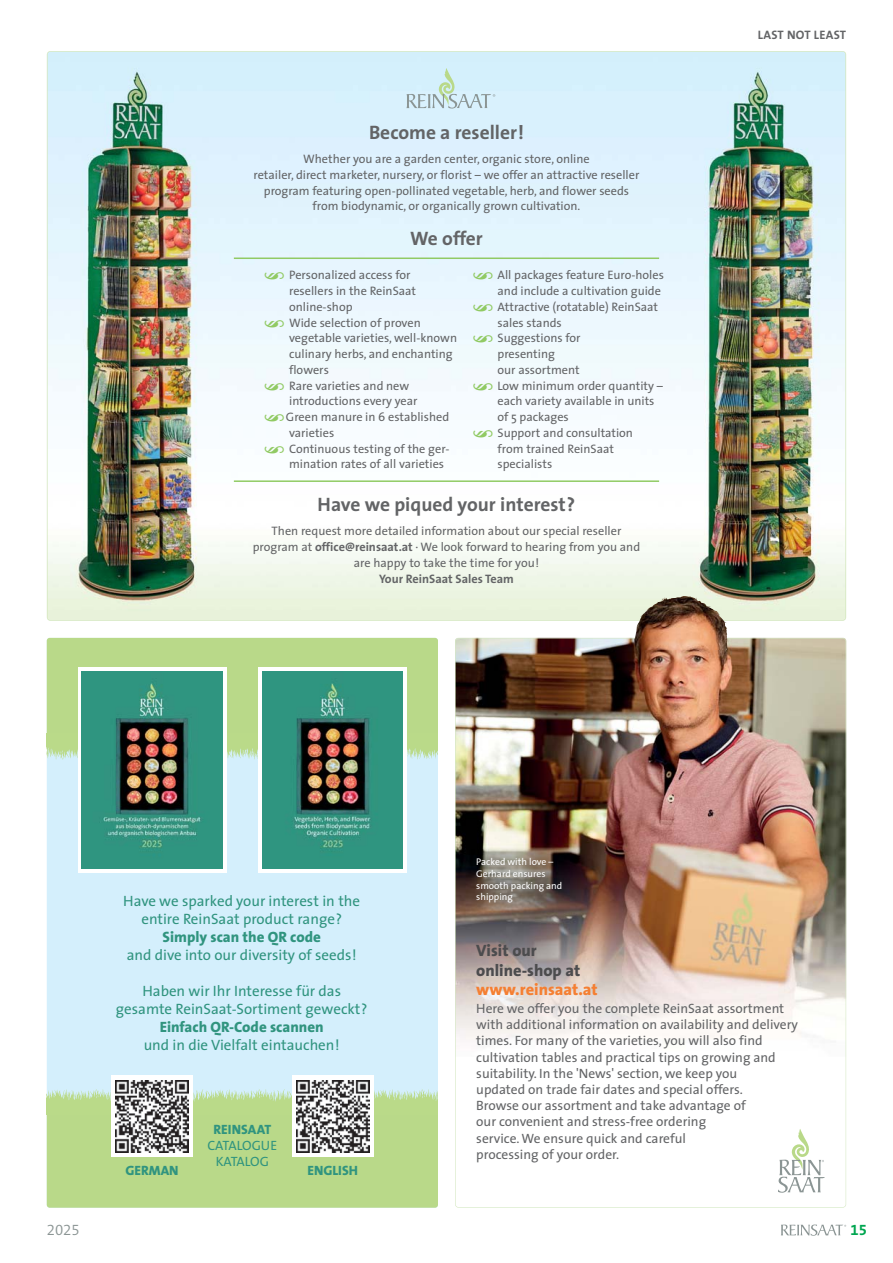
<style>
.page{position:relative;width:893px;height:1263px;background:#fff}
.page>*{position:absolute;margin:0;border:0;box-sizing:border-box;transform-origin:0 0}
.t1{font:700 19.5px "The Sans";color:#636466}
.t2{font:800 16.5px/19.8px "The Sans";color:#4c4c4e}
.t3{font:800 16.5px "The Sans";color:#f57f32}
.t4{font:15px/18px "The Sans";color:#30947f;text-align:center}
.t5{font:800 15px "The Sans";color:#30947f}
.t6{font:15px "The Sans Semi Light Expert";color:#8b9594}
.t7{font:15px "The Sans Bold Expert";color:#00a650}
.t8{font:13.5px/16.2px "The Sans";color:#636466}
.t9{font:800 13.5px "The Sans";color:#30947f}
.t10{font:13.5px/16.2px "The Sans";letter-spacing:-.01em;color:#30947f;text-align:center}
.t11{font:12.3px/15.8px "The Sans";color:#636466;text-align:center}
.t12{font:700 12.3px "The Sans";color:#636466}
.t13{font:700 12.3px "The Sans";letter-spacing:.025em;color:#636466}
.t14{font:9.75px/11.7px "The Sans";color:#fff}
.s1{font-family:"The Sans Expert";font-style:italic;color:#91ca64}
.s2{font-weight:700}
</style>
<div class="page">
<svg style="left:781px;top:1224px;width:65px;height:12px"></svg>
<div style="left:47px;top:638px;width:391px;height:570px;background:#d4effc;border-radius:3px"></div>
<div style="left:47px;top:638px;width:391px;height:96px;background:#b9d989"></div>
<div style="left:47px;top:1114px;width:391px;height:94px;background:#b9d989"></div>
<img style="left:47px;top:52px;width:799px;height:568px;border-radius:3px">
<hr style="left:234px;top:257px;width:425px;height:2px;background:#91ca64">
<hr style="left:234px;top:480px;width:425px;height:2px;background:#91ca64">
<svg style="left:406px;top:68px;width:89px;height:41px;background:#cce5eb"></svg>
<img style="left:455px;top:638px;width:391px;height:403px">
<svg style="left:778px;top:1129px;width:47px;height:64px"></svg>
<img style="left:634px;top:596px;width:94px;height:54px">
<img style="left:47px;top:1085px;width:391px;height:29px">
<div style="left:111px;top:1076px;width:82px;height:81px;background:#fff"></div>
<img style="left:116px;top:1080px;width:72px;height:73px">
<div style="left:292px;top:1076px;width:81px;height:81px;background:#fff"></div>
<img style="left:296px;top:1080px;width:73px;height:73px">
<img style="left:47px;top:734px;width:391px;height:29px">
<svg style="left:78px;top:668px;width:148px;height:205px;background:#d6eae6"></svg>
<div style="left:258px;top:668px;width:149px;height:205px;background:#fff"></div>
<img style="left:263px;top:672px;width:140px;height:197px">
<img style="left:82px;top:672px;width:140px;height:197px">
<h1 class="t1" style="left:369px;top:122px;width:156px">Become a reseller!</h1>
<p class="t11" style="left:254px;top:152px;width:387px">Whether you are a garden center, organic store, online<br>retailer, direct marketer, nursery, or florist – we offer an attractive reseller program featuring open-pollinated vegetable, herb, and flower seeds from biodynamic, or organically grown cultivation.</p>
<h1 class="t1" style="left:410px;top:229px;width:74px">We offer</h1>
<p class="t11" style="left:264px;top:269px;width:148px"><span class="s1">Œ</span> Personalized access for</p>
<p class="t11" style="left:289px;top:284px;width:128px">resellers in the ReinSaat</p>
<p class="t11" style="left:289px;top:300px;width:65px">online-shop</p>
<p class="t11" style="left:264px;top:316px;width:159px"><span class="s1">Œ</span> Wide selection of proven</p>
<p class="t11" style="left:289px;top:332px;width:169px">vegetable varieties, well-known</p>
<p class="t11" style="left:289px;top:347px;width:165px">culinary herbs, and enchanting</p>
<p class="t11" style="left:289px;top:363px;width:41px">flowers</p>
<p class="t11" style="left:264px;top:379px;width:147px"><span class="s1">Œ</span> Rare varieties and new</p>
<p class="t11" style="left:289px;top:395px;width:130px">introductions every year</p>
<p class="t11" style="left:264px;top:410px;width:187px"><span class="s1">Œ</span>Green manure in 6 established</p>
<p class="t11" style="left:289px;top:426px;width:47px">varieties</p>
<p class="t11" style="left:264px;top:442px;width:187px"><span class="s1">Œ</span> Continuous testing of the ger-</p>
<p class="t11" style="left:289px;top:458px;width:156px">mination rates of all varieties</p>
<p class="t11" style="left:472px;top:269px;width:193px"><span class="s1">Œ</span> All packages feature Euro-holes</p>
<p class="t11" style="left:497px;top:284px;width:165px">and include a cultivation guide</p>
<p class="t11" style="left:472px;top:300px;width:188px"><span class="s1">Œ</span> Attractive (rotatable) ReinSaat</p>
<p class="t11" style="left:497px;top:316px;width:66px">sales stands</p>
<p class="t11" style="left:472px;top:332px;width:110px"><span class="s1">Œ</span> Suggestions for</p>
<p class="t11" style="left:497px;top:347px;width:59px">presenting</p>
<p class="t11" style="left:497px;top:363px;width:84px">our assortment</p>
<p class="t11" style="left:472px;top:379px;width:192px"><span class="s1">Œ</span> Low minimum order quantity –</p>
<p class="t11" style="left:497px;top:395px;width:158px">each variety available in units</p>
<p class="t11" style="left:497px;top:410px;width:73px">of 5 packages</p>
<p class="t11" style="left:472px;top:426px;width:163px"><span class="s1">Œ</span> Support and consultation</p>
<p class="t11" style="left:497px;top:442px;width:118px">from trained ReinSaat</p>
<p class="t11" style="left:497px;top:458px;width:56px">specialists</p>
<h1 class="t1" style="left:318px;top:494px;width:259px">Have we piqued your interest?</h1>
<p class="t11" style="left:253px;top:524px;width:389px">Then request more detailed information about our special reseller program at <span class="s2">office@reinsaat.at</span> · We look forward to hearing from you and are happy to take the time for you!</p>
<p class="t12" style="left:379px;top:572px;width:136px">Your ReinSaat Sales Team</p>
<p class="t13" style="left:758px;top:29px;width:90px">LAST NOT LEAST</p>
<p class="t4" style="left:123px;top:893px;width:238px">Have we sparked your interest in the entire ReinSaat product range?</p>
<p class="t5" style="left:163px;top:929px;width:160px">Simply scan the QR code</p>
<p class="t4" style="left:127px;top:947px;width:231px">and dive into our diversity of seeds!</p>
<p class="t4" style="left:116px;top:983px;width:253px">Haben wir Ihr Interesse für das gesamte ReinSaat-Sortiment geweckt?</p>
<p class="t5" style="left:160px;top:1019px;width:166px">Einfach QR-Code scannen</p>
<p class="t4" style="left:144px;top:1037px;width:198px">und in die Vielfalt eintauchen!</p>
<p class="t9" style="left:214px;top:1122px;width:59px">REINSAAT</p>
<p class="t10" style="left:207px;top:1138px;width:71px">CATALOGUE<br>KATALOG</p>
<p class="t9" style="left:125px;top:1164px;width:55px">GERMAN</p>
<p class="t9" style="left:307px;top:1164px;width:52px">ENGLISH</p>
<p class="t14" style="left:476px;top:857px;width:88px">Packed with love –<br>Gerhard ensures smooth packing and shipping</p>
<h2 class="t2" style="left:476px;top:941px;width:105px">Visit our online-shop at</h2>
<h2 class="t3" style="left:476px;top:981px;width:123px">www.reinsaat.at</h2>
<p class="t8" style="left:476px;top:1002px;width:323px">Here we offer you the complete ReinSaat assortment with additional information on availability and delivery times. For many of the varieties, you will also find cultivation tables and practical tips on growing and suitability. In the 'News' section, we keep you<br>updated on trade fair dates and special offers.<br>Browse our assortment and take advantage of<br>our convenient and stress-free ordering<br>service. We ensure quick and careful<br>processing of your order.</p>
<p class="t6" style="left:47px;top:1221px;width:34px">2025</p>
<p class="t7" style="left:850px;top:1221px;width:18px">15</p>
</div>
